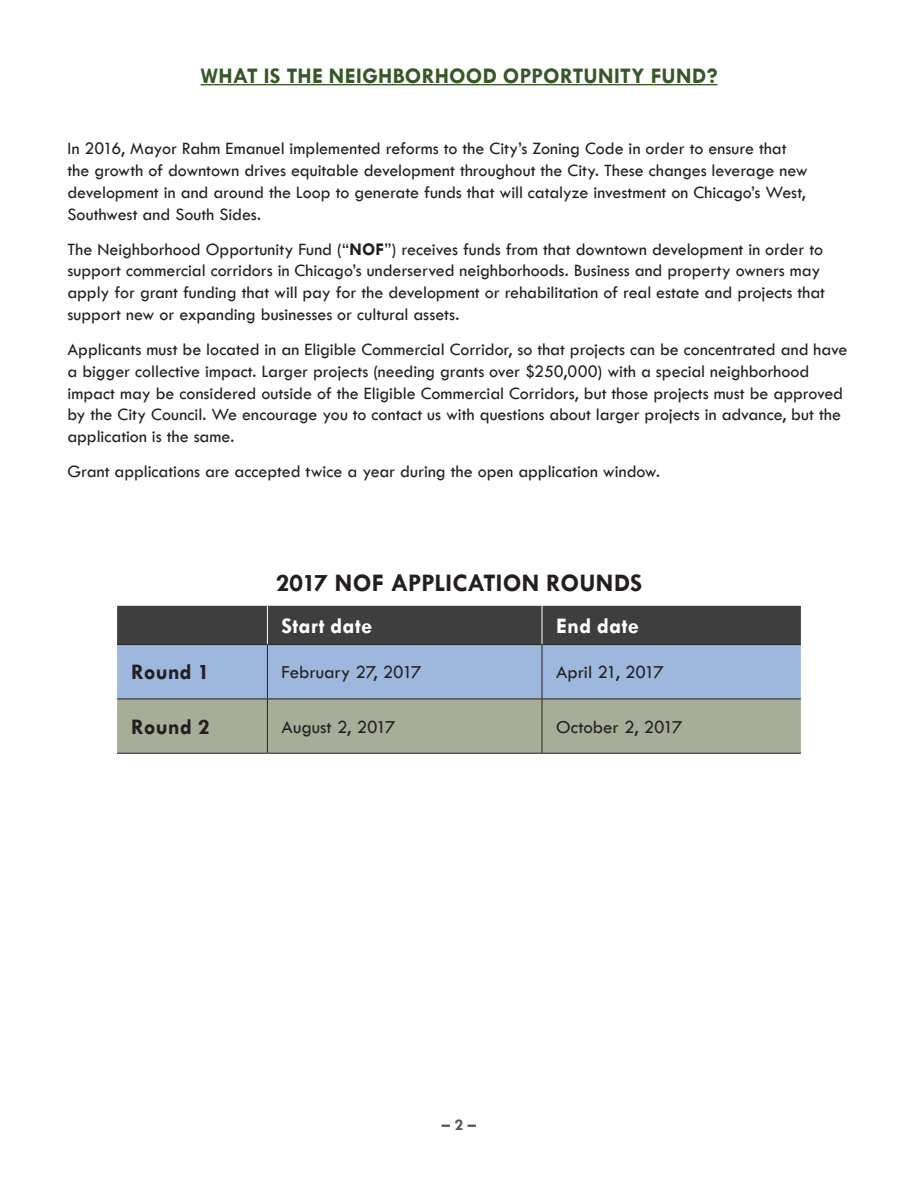
<style>
.page{position:relative;width:918px;height:1188px;background:#fff}
.page>*{position:absolute;margin:0;border:0;box-sizing:border-box;transform-origin:0 0}
.t1{font:700 25.5px "Tw Cen";letter-spacing:.005em;color:#231f20}
.t2{font:700 22.5px "Tw Cen";letter-spacing:.01em;color:#385728}
.t3{font:700 22.35px "Tw Cen";letter-spacing:.02em;color:#fff}
.t4{font:700 22.35px "Tw Cen";letter-spacing:.005em;color:#231f20}
.t5{font:18.9px "Tw Cen";letter-spacing:-.01em;color:#231f20}
.t6{font:18px/21.8px "Tw Cen";letter-spacing:-.005em;color:#231f20}
.t7{font:700 16.5px "Tw Cen";color:#57585a}
.s1{font-weight:700}
</style>
<div class="page">
<hr style="left:201px;top:84px;width:516px;height:1px;background:#385728">
<svg style="left:117px;top:606px;width:684px;height:147px;background:#879399"></svg>
<hr style="left:117px;top:644px;width:150px;height:1px;background:#231f20">
<hr style="left:267px;top:644px;width:275px;height:1px;background:#231f20">
<hr style="left:267px;top:645px;width:1px;height:53px;background:#231f20">
<hr style="left:542px;top:644px;width:259px;height:1px;background:#231f20">
<hr style="left:542px;top:645px;width:1px;height:53px;background:#231f20">
<hr style="left:117px;top:698px;width:150px;height:1px;background:#231f20">
<hr style="left:267px;top:698px;width:275px;height:1px;background:#231f20">
<hr style="left:267px;top:699px;width:1px;height:54px;background:#231f20">
<hr style="left:542px;top:698px;width:259px;height:1px;background:#231f20">
<hr style="left:542px;top:699px;width:1px;height:54px;background:#231f20">
<hr style="left:117px;top:753px;width:150px;height:1px;background:#231f20">
<hr style="left:267px;top:753px;width:275px;height:1px;background:#231f20">
<hr style="left:542px;top:753px;width:259px;height:1px;background:#231f20">
<hr style="left:267px;top:606px;width:1px;height:38px;background:#fff">
<hr style="left:542px;top:606px;width:1px;height:38px;background:#fff">
<p class="t2" style="left:201px;top:62px;width:518px">WHAT IS THE NEIGHBORHOOD OPPORTUNITY FUND?</p>
<p class="t6" style="left:68px;top:138px;width:742px">In 2016, Mayor Rahm Emanuel implemented reforms to the City’s Zoning Code in order to ensure that the growth of downtown drives equitable development throughout the City. These changes leverage new development in and around the Loop to generate funds that will catalyze investment on Chicago’s West, Southwest and South Sides.</p>
<p class="t6" style="left:67px;top:238px;width:759px">The Neighborhood Opportunity Fund (“<span class="s1">NOF</span>”) receives funds from that downtown development in order to support commercial corridors in Chicago’s underserved neighborhoods. Business and property owners may apply for grant funding that will pay for the development or rehabilitation of real estate and projects that support new or expanding businesses or cultural assets.</p>
<p class="t6" style="left:67px;top:339px;width:782px">Applicants must be located in an Eligible Commercial Corridor, so that projects can be concentrated and have a bigger collective impact. Larger projects (needing grants over $250,000) with a special neighborhood impact may be considered outside of the Eligible Commercial Corridors, but those projects must be approved by the City Council. We encourage you to contact us with questions about larger projects in advance, but the application is the same.</p>
<p class="t6" style="left:67px;top:461px;width:594px">Grant applications are accepted twice a year during the open application window.</p>
<h1 class="t1" style="left:276px;top:568px;width:368px">2017 NOF APPLICATION ROUNDS</h1>
<p class="t3" style="left:282px;top:612px;width:92px">Start date</p>
<p class="t3" style="left:556px;top:612px;width:84px">End date</p>
<p class="t4" style="left:131px;top:659px;width:80px">Round 1</p>
<p class="t5" style="left:282px;top:661px;width:142px">February 27, 2017</p>
<p class="t5" style="left:556px;top:661px;width:109px">April 21, 2017</p>
<p class="t4" style="left:131px;top:713px;width:80px">Round 2</p>
<p class="t5" style="left:282px;top:715px;width:115px">August 2, 2017</p>
<p class="t5" style="left:556px;top:715px;width:128px">October 2, 2017</p>
<p class="t7" style="left:442px;top:1115px;width:36px">– 2 –</p>
</div>
